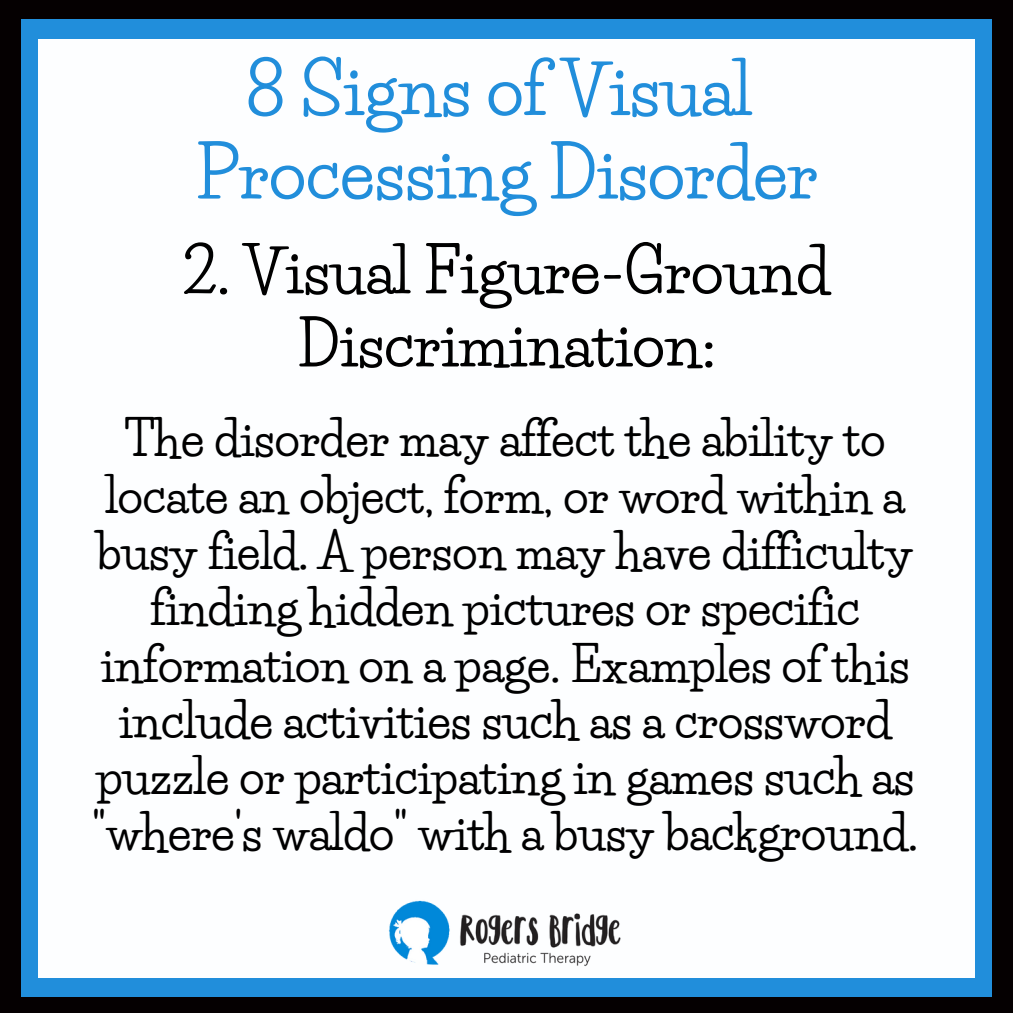
<style>
.page{position:relative;width:1013px;height:1013px;background:#fff}
.page>*{position:absolute;margin:0;border:0;box-sizing:border-box;transform-origin:0 0}
.t1{font:700 70px/83.5px "Life Savers";color:#218edb;text-align:center}
.t2{font:700 61.25px/73.1px "Life Savers";color:#000;text-align:center}
.t3{font:700 47.25px/56.2px "Life Savers";color:#000;text-align:center}
</style>
<div class="page">
<div style="left:0;top:0;width:1012px;height:1012px;background:#050001"></div>
<div style="left:21px;top:19px;width:970px;height:977px;background:#218edb"></div>
<div style="left:39px;top:39px;width:935px;height:939px;background:#fdfeff"></div>
<img style="left:388px;top:900px;width:233px;height:66px">
<h1 class="t1" style="left:195px;top:48px;width:624px">8 Signs of Visual<br>Processing Disorder</h1>
<p class="t2" style="left:183px;top:234px;width:648px">2. Visual Figure-Ground<br>Discrimination:</p>
<p class="t3" style="left:92px;top:411px;width:827px">The disorder may affect the ability to locate an object, form, or word within a busy field. A person may have difficulty finding hidden pictures or specific information on a page. Examples of this include activities such as a crossword puzzle or participating in games such as "where's waldo" with a busy background.</p>
</div>
